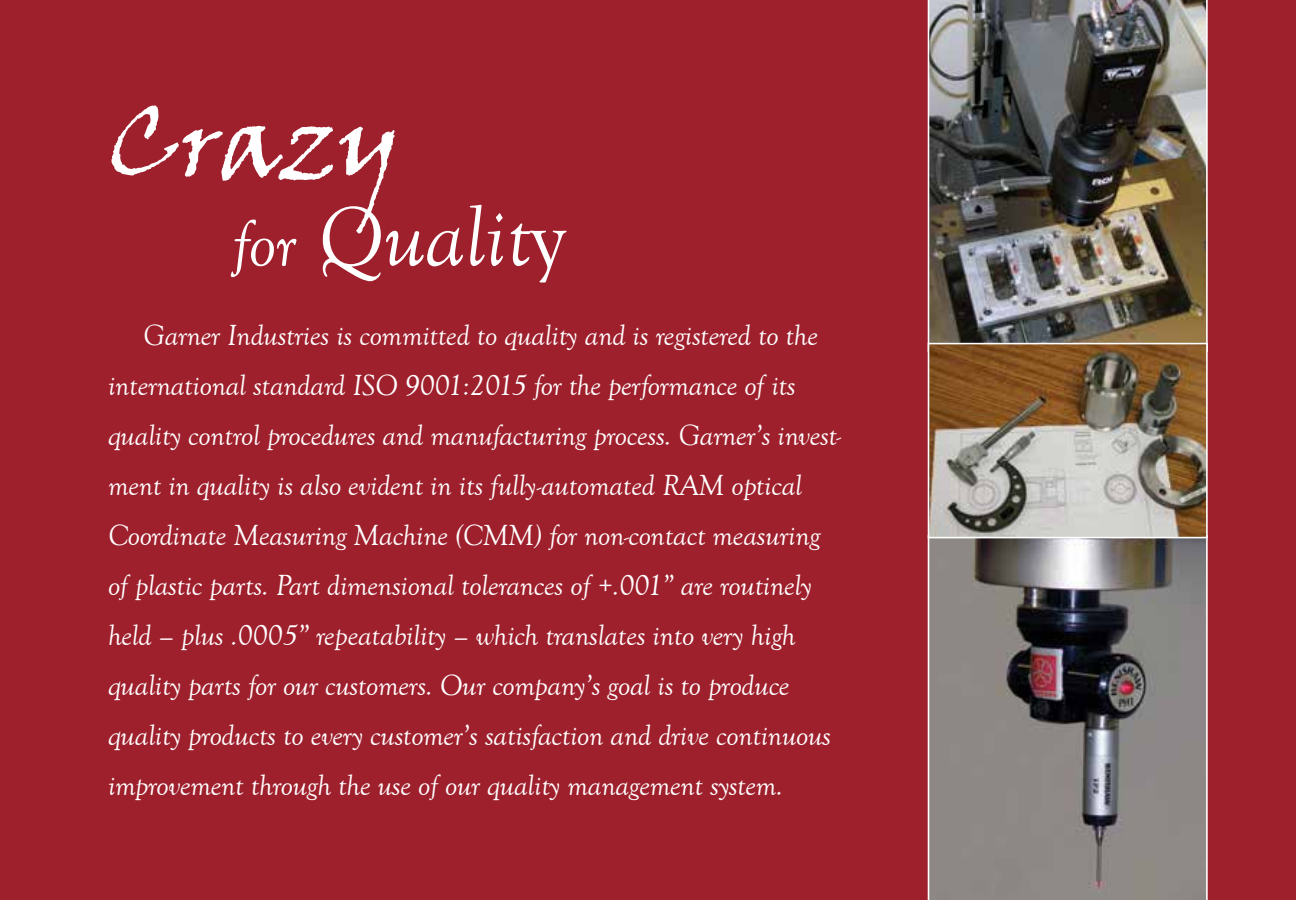
<style>
.page{position:relative;width:1296px;height:900px;background:#9f202d}
.page>*{position:absolute;margin:0;border:0;box-sizing:border-box;transform-origin:0 0}
.t1{font:100px "Viner Hand ITC";color:#fff}
.t2{font:italic 88px "Goudy Old Style T";color:#fff}
.t3{font:italic 30px/50px "Goudy Old Style T";letter-spacing:-.01em;color:#fff}
.s1{font-size:68px}
.s2{font-style:normal}
</style>
<div class="page">
<svg style="left:928px;top:538px;width:280px;height:362px;background:#7f7a79"></svg>
<img style="left:928px;top:0;width:280px;height:343px">
<img style="left:931px;top:346px;width:274px;height:189px">
<div style="left:928px;top:343px;width:280px;height:195px;border:2px solid #fff"></div>
<h1 class="t1" style="left:108px;top:81px;width:295px">Crazy</h1>
<h2 class="t2" style="left:232px;top:189px;width:335px"><span class="s1">for</span> Qualit<span class="s2">y</span></h2>
<p class="t3" style="left:108px;top:311px;width:735px;text-indent:35px">Garner Industries is committed to quality and is registered to the international standard ISO 9001:2015 for the performance of its quality control procedures and manufacturing process. Garner’s invest&shy;ment in quality is also evident in its fully-automated RAM optical Coordinate Measuring Machine (CMM) for non-contact measuring of plastic parts. Part dimensional tolerances of +.001” are routinely held – plus .0005” repeatability – which translates into very high quality parts for our customers. Our company’s goal is to produce quality products to every customer’s satisfaction and drive continuous improvement through the use of our quality management system.</p>
</div>
